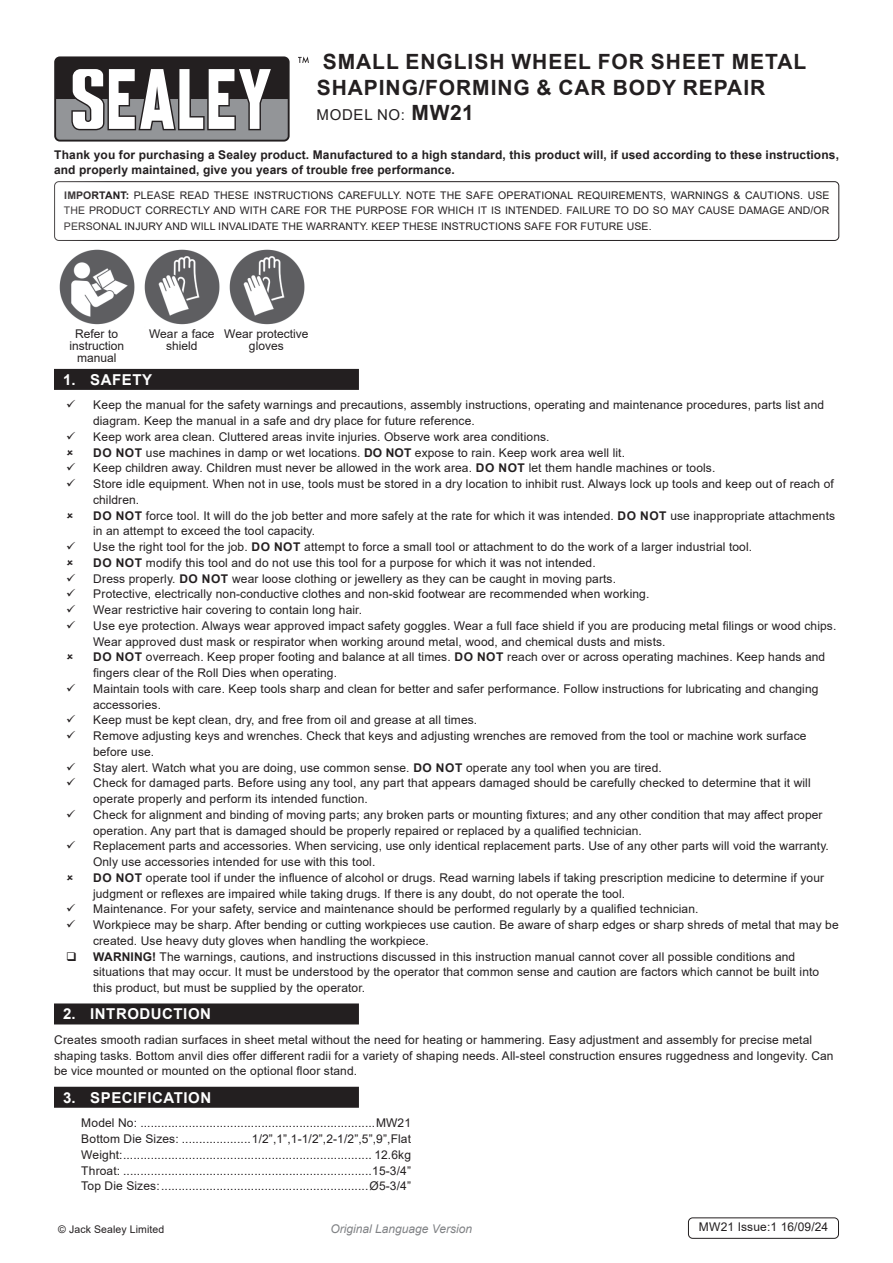
<style>
.page{position:relative;width:893px;height:1263px;background:#fff}
.page>*{position:absolute;margin:0;border:0;box-sizing:border-box;transform-origin:0 0}
.Product_Description{font:700 21px/25.2px "Arial";letter-spacing:.045em;color:#231f20}
.t1{font:700 15px "Arial";letter-spacing:.035em;color:#fff}
.Instructions_Model_No{font:15px "Arial";letter-spacing:.045em;color:#231f20}
.Body{font:12px/15.8px "Arial";letter-spacing:.01em;color:#231f20}
.Specifications__Tabbed{font:12px "Arial";letter-spacing:.01em;color:#231f20}
.Body-2{font:700 12px/15.8px "Arial";letter-spacing:.01em;color:#231f20}
.t2{font:italic 12px "Arial";color:#808285}
.Body__Footer{font:12px "Arial";letter-spacing:.01em;color:#231f20}
.Body__Justified__7pt{font:10.5px/15.8px "Arial";letter-spacing:.01em;color:#231f20;text-align:justify}
.s1{font-weight:700;font-size:21px}
.s2{font-weight:700}
</style>
<div class="page">
<div style="left:54px;top:56px;width:236px;height:86px;background:#231f20;border-radius:6px"></div>
<svg style="left:56px;top:69px;width:232px;height:71px"></svg>
<svg style="left:298px;top:56px;width:11px;height:7px"></svg>
<div style="left:54px;top:181px;width:785px;height:60px;border:1px solid #231f20;border-radius:4px"></div>
<div style="left:54px;top:369px;width:305px;height:21px;background:#231f20"></div>
<div style="left:54px;top:1003px;width:305px;height:21px;background:#231f20"></div>
<div style="left:54px;top:1087px;width:305px;height:21px;background:#231f20"></div>
<img style="left:59px;top:249px;width:246px;height:76px">
<div style="left:688px;top:1217px;width:151px;height:22px;border:1px solid #231f20;border-radius:4px"></div>
<p class="Product_Description" style="left:317px;top:50px;width:491px">SMALL ENGLISH WHEEL FOR SHEET METAL<br>SHAPING/FORMING &amp; CAR BODY REPAIR</p>
<p class="Instructions_Model_No" style="left:317px;top:104px;width:159px">MODEL NO: <span class="s1">MW21</span></p>
<p class="Body-2" style="left:54px;top:147px;width:786px">Thank you for purchasing a Sealey product. Manufactured to a high standard, this product will, if used according to these instructions, and properly maintained, give you years of trouble free performance.</p>
<p class="Body__Justified__7pt" style="left:64px;top:187px;width:767px"><span class="s2">IMPORTANT:</span> PLEASE READ THESE INSTRUCTIONS CAREFULLY. NOTE THE SAFE OPERATIONAL REQUIREMENTS, WARNINGS &amp; CAUTIONS. USE THE PRODUCT CORRECTLY AND WITH CARE FOR THE PURPOSE FOR WHICH IT IS INTENDED. FAILURE TO DO SO MAY CAUSE DAMAGE AND/OR PERSONAL INJURY AND WILL INVALIDATE THE WARRANTY. KEEP THESE INSTRUCTIONS SAFE FOR FUTURE USE.</p>
<p class="Body" style="left:69px;top:328px;width:56px;line-height:12px;text-align:center">Refer to instruction</p>
<p class="Body" style="left:77px;top:350px;width:41px">manual</p>
<p class="Body" style="left:149px;top:328px;width:67px;line-height:12px;text-align:center">Wear a face shield</p>
<p class="Body" style="left:224px;top:328px;width:86px;line-height:12px;text-align:center">Wear protective gloves</p>
<p class="t1" style="left:63px;top:369px;width:90px">1. SAFETY</p>
<p class="Body" style="left:93px;top:397px;width:733px">Keep the manual for the safety warnings and precautions, assembly instructions, operating and maintenance procedures, parts list and diagram. Keep the manual in a safe and dry place for future reference.</p>
<p class="Body" style="left:93px;top:429px;width:458px">Keep work area clean. Cluttered areas invite injuries. Observe work area conditions.</p>
<p class="Body" style="left:93px;top:444px;width:533px"><span class="s2">DO NOT</span> use machines in damp or wet locations. <span class="s2">DO NOT</span> expose to rain. Keep work area well lit.</p>
<p class="Body" style="left:93px;top:460px;width:624px">Keep children away. Children must never be allowed in the work area. <span class="s2">DO NOT</span> let them handle machines or tools.</p>
<p class="Body" style="left:93px;top:476px;width:742px">Store idle equipment. When not in use, tools must be stored in a dry location to inhibit rust. Always lock up tools and keep out of reach of children.</p>
<p class="Body" style="left:93px;top:507px;width:744px"><span class="s2">DO NOT</span> force tool. It will do the job better and more safely at the rate for which it was intended. <span class="s2">DO NOT</span> use inappropriate attachments in an attempt to exceed the tool capacity.</p>
<p class="Body" style="left:93px;top:539px;width:660px">Use the right tool for the job. <span class="s2">DO NOT</span> attempt to force a small tool or attachment to do the work of a larger industrial tool.</p>
<p class="Body" style="left:93px;top:555px;width:504px"><span class="s2">DO NOT</span> modify this tool and do not use this tool for a purpose for which it was not intended.</p>
<p class="Body" style="left:93px;top:570px;width:524px">Dress properly. <span class="s2">DO NOT</span> wear loose clothing or jewellery as they can be caught in moving parts.</p>
<p class="Body" style="left:93px;top:586px;width:558px">Protective, electrically non-conductive clothes and non-skid footwear are recommended when working.</p>
<p class="Body" style="left:93px;top:602px;width:270px">Wear restrictive hair covering to contain long hair.</p>
<p class="Body" style="left:93px;top:618px;width:745px">Use eye protection. Always wear approved impact safety goggles. Wear a full face shield if you are producing metal filings or wood chips.<br>Wear approved dust mask or respirator when working around metal, wood, and chemical dusts and mists.</p>
<p class="Body" style="left:93px;top:649px;width:734px"><span class="s2">DO NOT</span> overreach. Keep proper footing and balance at all times. <span class="s2">DO NOT</span> reach over or across operating machines. Keep hands and fingers clear of the Roll Dies when operating.</p>
<p class="Body" style="left:93px;top:681px;width:727px">Maintain tools with care. Keep tools sharp and clean for better and safer performance. Follow instructions for lubricating and changing accessories.</p>
<p class="Body" style="left:93px;top:712px;width:386px">Keep must be kept clean, dry, and free from oil and grease at all times.</p>
<p class="Body" style="left:93px;top:728px;width:715px">Remove adjusting keys and wrenches. Check that keys and adjusting wrenches are removed from the tool or machine work surface before use.</p>
<p class="Body" style="left:93px;top:759px;width:570px">Stay alert. Watch what you are doing, use common sense. <span class="s2">DO NOT</span> operate any tool when you are tired.</p>
<p class="Body" style="left:93px;top:775px;width:719px">Check for damaged parts. Before using any tool, any part that appears damaged should be carefully checked to determine that it will operate properly and perform its intended function.</p>
<p class="Body" style="left:93px;top:807px;width:731px">Check for alignment and binding of moving parts; any broken parts or mounting fixtures; and any other condition that may affect proper operation. Any part that is damaged should be properly repaired or replaced by a qualified technician.</p>
<p class="Body" style="left:93px;top:838px;width:737px">Replacement parts and accessories. When servicing, use only identical replacement parts. Use of any other parts will void the warranty.<br>Only use accessories intended for use with this tool.</p>
<p class="Body" style="left:93px;top:870px;width:733px"><span class="s2">DO NOT</span> operate tool if under the influence of alcohol or drugs. Read warning labels if taking prescription medicine to determine if your judgment or reflexes are impaired while taking drugs. If there is any doubt, do not operate the tool.</p>
<p class="Body" style="left:93px;top:901px;width:607px">Maintenance. For your safety, service and maintenance should be performed regularly by a qualified technician.</p>
<p class="Body" style="left:93px;top:917px;width:747px">Workpiece may be sharp. After bending or cutting workpieces use caution. Be aware of sharp edges or sharp shreds of metal that may be created. Use heavy duty gloves when handling the workpiece.</p>
<p class="Body" style="left:93px;top:948px;width:728px"><span class="s2">WARNING!</span> The warnings, cautions, and instructions discussed in this instruction manual cannot cover all possible conditions and situations that may occur. It must be understood by the operator that common sense and caution are factors which cannot be built into this product, but must be supplied by the operator.</p>
<p class="t1" style="left:63px;top:1003px;width:149px">2. INTRODUCTION</p>
<p class="Body" style="left:54px;top:1032px;width:781px">Creates smooth radian surfaces in sheet metal without the need for heating or hammering. Easy adjustment and assembly for precise metal shaping tasks. Bottom anvil dies offer different radii for a variety of shaping needs. All-steel construction ensures ruggedness and longevity. Can be vice mounted or mounted on the optional floor stand.</p>
<p class="t1" style="left:63px;top:1087px;width:150px">3. SPECIFICATION</p>
<p class="Specifications__Tabbed" style="left:81px;top:1115px;width:331px">Model No: ....................................................................MW21</p>
<p class="Specifications__Tabbed" style="left:81px;top:1130px;width:331px">Bottom Die Sizes: ....................1/2”,1”,1-1/2”,2-1/2”,5”,9”,Flat</p>
<p class="Specifications__Tabbed" style="left:81px;top:1146px;width:331px">Weight:........................................................................ 12.6kg</p>
<p class="Specifications__Tabbed" style="left:81px;top:1162px;width:331px">Throat: ........................................................................15-3/4”</p>
<p class="Specifications__Tabbed" style="left:81px;top:1178px;width:331px">Top Die Sizes:............................................................Ø5-3/4”</p>
<p class="Body__Justified__7pt" style="left:58px;top:1221px;width:108px">© Jack Sealey Limited</p>
<p class="t2" style="left:330px;top:1220px;width:143px">Original Language Version</p>
<p class="Body__Footer" style="left:699px;top:1219px;width:131px">MW21 Issue:1 16/09/24</p>
</div>
